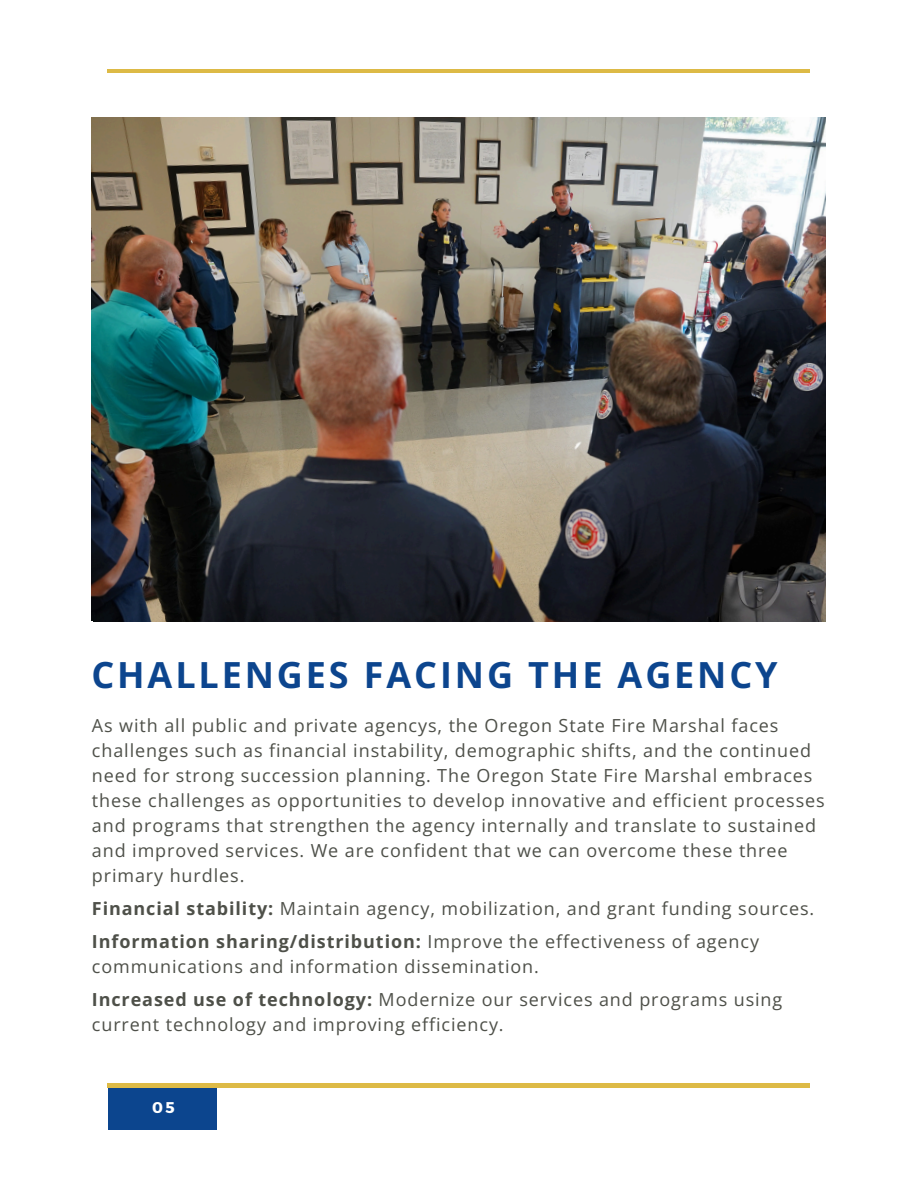
<style>
.page{position:relative;width:918px;height:1188px;background:#fff}
.page>*{position:absolute;margin:0;border:0;box-sizing:border-box;transform-origin:0 0}
.t1{font:700 36px "Open Sans";letter-spacing:.08em;color:#0c458e}
.t2{font:18px/25px "Open Sans";letter-spacing:.05em;color:#4e5049}
.t3{font:700 15.6px "Montserrat";color:#fff}
.s1{font-weight:700}
</style>
<div class="page">
<img style="left:91px;top:118px;width:735px;height:504px">
<hr style="left:107px;top:69px;width:703px;height:4px;background:#ddba46">
<div style="left:109px;top:1085px;width:108px;height:44px;background:#0c458e"></div>
<hr style="left:107px;top:1084px;width:703px;height:3px;background:#ddba46">
<p class="t1" style="left:91px;top:650px;width:688px">CHALLENGES FACING THE AGENCY</p>
<h1 class="t2" style="left:92px;top:713px;width:734px">As with all public and private agencys, the Oregon State Fire Marshal faces challenges such as financial instability, demographic shifts, and the continued need for strong succession planning. The Oregon State Fire Marshal embraces these challenges as opportunities to develop innovative and efficient processes and programs that strengthen the agency internally and translate to sustained and improved services. We are confident that we can overcome these three primary hurdles.</h1>
<p class="t2" style="left:92px;top:896px;width:724px"><span class="s1">Financial stability:</span> Maintain agency, mobilization, and grant funding sources.</p>
<p class="t2" style="left:92px;top:929px;width:669px"><span class="s1">Information sharing/distribution:</span> Improve the effectiveness of agency communications and information dissemination.</p>
<p class="t2" style="left:92px;top:987px;width:692px"><span class="s1">Increased use of technology:</span> Modernize our services and programs using current technology and improving efficiency.</p>
<p class="t3" style="left:152px;top:1097px;width:24px">05</p>
</div>
